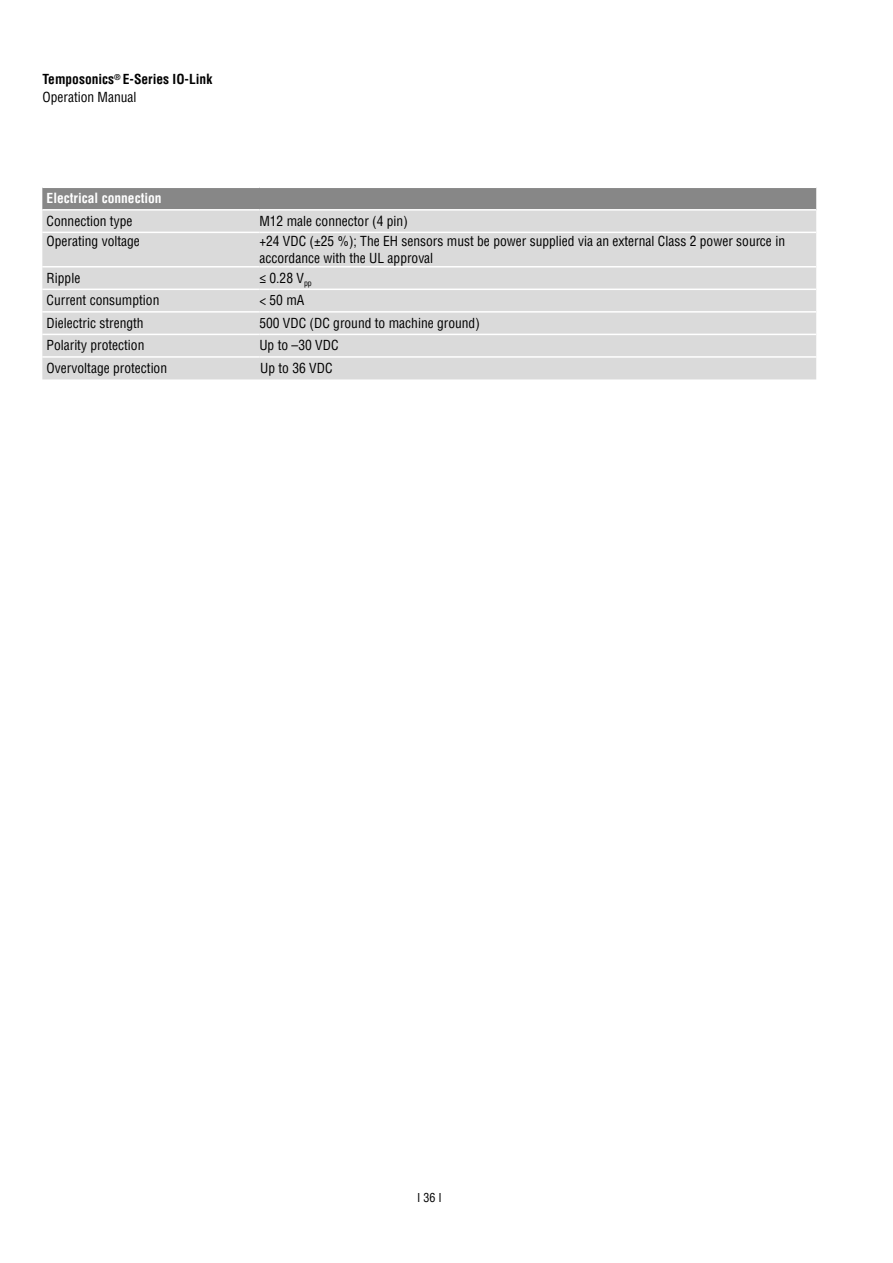
<style>
.page{position:relative;width:893px;height:1263px;background:#fff}
.page>*{position:absolute;margin:0;border:0;box-sizing:border-box;transform-origin:0 0}
.t1{font:condensed 13.5px/16.2px "Helvetica LT Pro";color:#000}
.t2{font:700 condensed 13.5px/18px "Helvetica LT Pro";color:#000}
.t3{font:700 condensed 13.5px "Helvetica LT Pro";color:#fff}
.t4{font:condensed 12px "Helvetica LT Pro";color:#000}
.s1{font-weight:400}
</style>
<div class="page">
<div style="left:42px;top:188px;width:774px;height:21px;background:#878787"></div>
<div style="left:42px;top:211px;width:774px;height:168px;background:#dadada"></div>
<hr style="left:42px;top:356px;width:217px;height:2px;background:#fff">
<hr style="left:259px;top:356px;width:557px;height:2px;background:#fff">
<hr style="left:42px;top:232px;width:217px;height:1px;background:#fff">
<hr style="left:259px;top:232px;width:557px;height:1px;background:#fff">
<hr style="left:42px;top:266px;width:217px;height:1px;background:#fff">
<hr style="left:259px;top:266px;width:557px;height:1px;background:#fff">
<hr style="left:42px;top:289px;width:217px;height:1px;background:#fff">
<hr style="left:259px;top:289px;width:557px;height:1px;background:#fff">
<hr style="left:42px;top:311px;width:217px;height:2px;background:#fff">
<hr style="left:259px;top:311px;width:557px;height:2px;background:#fff">
<hr style="left:42px;top:334px;width:217px;height:1px;background:#fff">
<hr style="left:259px;top:334px;width:557px;height:1px;background:#fff">
<p class="t2" style="left:43px;top:70px;width:171px">Temposonics<sup>®</sup> E-Series IO-Link<br><span class="s1">Operation Manual</span></p>
<p class="t3" style="left:47px;top:189px;width:117px">Electrical connection</p>
<p class="t1" style="left:47px;top:213px;width:87px">Connection type</p>
<p class="t1" style="left:259px;top:213px;width:150px">M12 male connector (4 pin)</p>
<p class="t1" style="left:47px;top:233px;width:95px">Operating voltage</p>
<p class="t1" style="left:259px;top:233px;width:527px">+24 VDC (±25 %); The EH sensors must be power supplied via an external Class 2 power source in accordance with the UL approval</p>
<p class="t1" style="left:47px;top:270px;width:35px">Ripple</p>
<p class="t1" style="left:259px;top:270px;width:54px">≤ 0.28 V<sub>pp</sub></p>
<p class="t1" style="left:47px;top:292px;width:114px">Current consumption</p>
<p class="t1" style="left:259px;top:292px;width:47px">&lt; 50 mA</p>
<p class="t1" style="left:47px;top:315px;width:99px">Dielectric strength</p>
<p class="t1" style="left:259px;top:315px;width:222px">500 VDC (DC ground to machine ground)</p>
<p class="t1" style="left:47px;top:337px;width:99px">Polarity protection</p>
<p class="t1" style="left:259px;top:337px;width:81px">Up to –30 VDC</p>
<p class="t1" style="left:47px;top:360px;width:122px">Overvoltage protection</p>
<p class="t1" style="left:260px;top:360px;width:74px">Up to 36 VDC</p>
<p class="t4" style="left:417px;top:1190px;width:26px">I 36 I</p>
</div>
